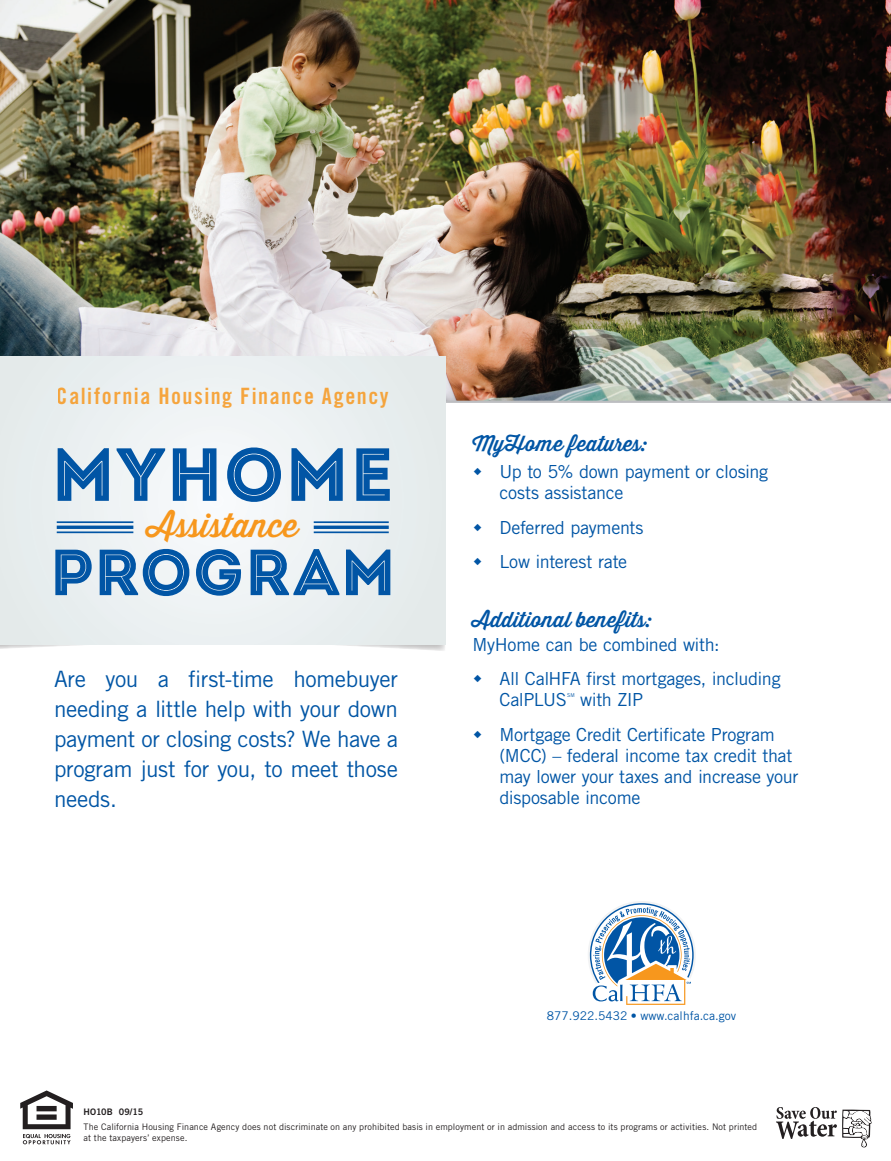
<style>
.page{position:relative;width:891px;height:1161px;background:#fff}
.page>*{position:absolute;margin:0;border:0;box-sizing:border-box;transform-origin:0 0}
.t1{font:75px "Intro Inline";letter-spacing:.005em;color:#0155a5}
.t2{font:64.95px "Intro Inline";letter-spacing:.01em;color:#0155a5}
.t3{font:500 33px "Thirsty Script";letter-spacing:.005em;color:#f7971d}
.t4{font:22.5px/30px "Trade Gothic LT Std";letter-spacing:-.015em;color:#0155a5;text-align:justify}
.t5{font:22.5px "Trade Gothic LT Std Bd Cn 20";letter-spacing:.065em;color:#f7971d}
.t6{font:500 21px "Thirsty Script";letter-spacing:.005em;color:#0155a5}
.t7{font:18px/21px "Trade Gothic LT Std";letter-spacing:-.015em;color:#0155a5}
.t8{font:12px "Trade Gothic LT Std";color:#0155a5}
.t9{font:9px/10.8px "Trade Gothic LT Std";letter-spacing:.01em;color:#231f20}
.t10{font:9px "Trade Gothic LT Std Bd 2";color:#231f20}
.t11{font:5.25px "Trade Gothic LT Std";color:#0155a5}
</style>
<div class="page">
<img style="left:0;top:0;width:891px;height:401px">
<hr style="left:0;top:401px;width:891px;height:2px;background:#bcbdc0">
<svg style="left:0;top:644px;width:446px;height:7px"></svg>
<div style="left:0;top:357px;width:446px;height:287px;background:#ebf0f2"></div>
<svg style="left:20px;top:1090px;width:53px;height:54px"></svg>
<svg style="left:776px;top:1107px;width:96px;height:41px"></svg>
<hr style="left:314px;top:521px;width:75px;height:2px;background:#0155a5">
<hr style="left:314px;top:526px;width:75px;height:3px;background:#0155a5">
<hr style="left:314px;top:531px;width:75px;height:2px;background:#0155a5">
<hr style="left:57px;top:521px;width:76px;height:2px;background:#0155a5">
<hr style="left:57px;top:526px;width:76px;height:3px;background:#0155a5">
<hr style="left:57px;top:531px;width:76px;height:2px;background:#0155a5">
<svg style="left:588px;top:901px;width:108px;height:104px"></svg>
<p class="t5" style="left:57px;top:382px;width:333px">California Housing Finance Agency</p>
<h1 class="t1" style="left:51px;top:430px;width:345px">MYHOME</h1>
<h3 class="t3" style="left:147px;top:501px;width:152px">Assistance</h3>
<h2 class="t2" style="left:50px;top:534px;width:348px">PROGRAM</h2>
<p class="t4" style="left:54px;top:664px;width:346px">Are you a first-time homebuyer needing a little help with your down payment or closing costs? We have a program just for you, to meet those needs.</p>
<p class="t6" style="left:472px;top:428px;width:176px">MyHome features:</p>
<p class="t7" style="left:499px;top:461px;width:270px">Up to 5% down payment or closing costs assistance</p>
<p class="t7" style="left:499px;top:510px;width:146px;line-height:34.5px">Deferred payments<br>Low interest rate</p>
<p class="t6" style="left:472px;top:604px;width:180px">Additional benefits:</p>
<p class="t7" style="left:500px;top:627px;width:283px;line-height:34.5px;text-indent:-27px">MyHome can be combined with:<br>All CalHFA first mortgages, including</p>
<p class="t7" style="left:500px;top:689px;width:69px">CalPLUS</p>
<p class="t11" style="left:567px;top:692px;width:9px">SM</p>
<p class="t7" style="left:499px;top:682px;width:277px;line-height:34.5px;text-indent:81px">with ZIP<br>Mortgage Credit Certificate Program</p>
<p class="t7" style="left:499px;top:745px;width:301px">(MCC) – federal income tax credit that may lower your taxes and increase your disposable income</p>
<p class="t10" style="left:84px;top:1106px;width:61px">HO10B 09/15</p>
<p class="t8" style="left:547px;top:1008px;width:191px">877.922.5432 • www.calhfa.ca.gov</p>
<p class="t9" style="left:84px;top:1122px;width:675px">The California Housing Finance Agency does not discriminate on any prohibited basis in employment or in admission and access to its programs or activities. Not printed at the taxpayers’ expense.</p>
</div>
